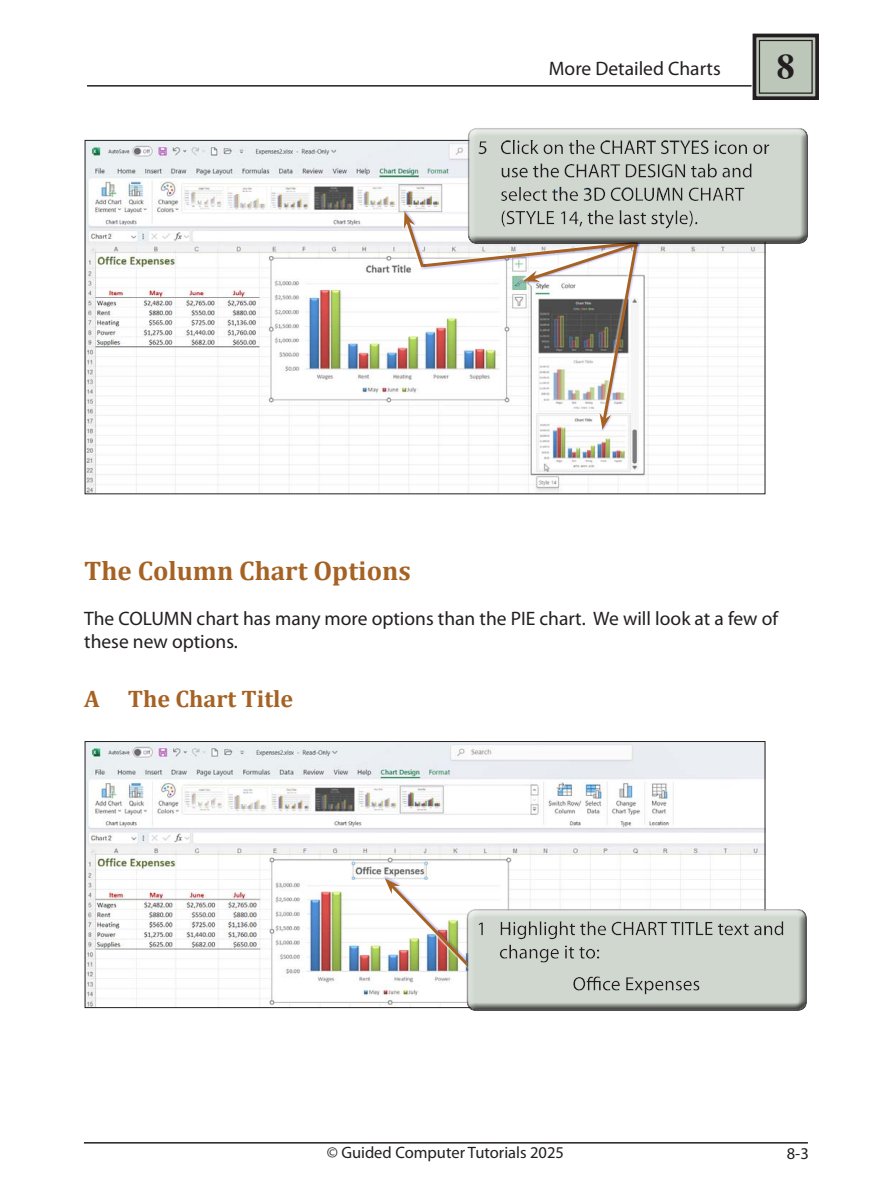
<style>
.page{position:relative;width:893px;height:1191px;background:#fff}
.page>*{position:absolute;margin:0;border:0;box-sizing:border-box;transform-origin:0 0}
.Index_section{font:700 36px "Times";color:#231f20}
.Sub-Head{font:700 27px "Cambria";color:#a66223}
.Sub-Head_point{font:700 24px "Cambria";color:#a66223}
.Paragraph{font:19.5px/23.4px "Myriad Pro";color:#231f20}
.Body{font:19.5px "Myriad Pro";color:#231f20}
.Body-2{font:16.5px "Myriad Pro";color:#231f20}
</style>
<div class="page">
<hr style="left:84px;top:1142px;width:724px;height:1px;background:#231f20">
<hr style="left:87px;top:85px;width:665px;height:2px;background:#231f20">
<svg style="left:751px;top:33px;width:68px;height:67px;background:#9ba299"></svg>
<div style="left:759px;top:40px;width:54px;height:54px;border:1px solid #231f20"></div>
<img style="left:87px;top:142px;width:676px;height:350px">
<img style="left:87px;top:743px;width:676px;height:263px">
<div style="left:383px;top:875px;width:89px;height:91px;background:#00f;opacity:.18"></div>
<svg style="left:385px;top:878px;width:381px;height:131px"></svg>
<div style="left:466px;top:908px;width:341px;height:97px;background:#bcbbbc"></div>
<div style="left:466px;top:910px;width:341px;height:103px;background:#231f20;opacity:.75"></div>
<div style="left:402px;top:211px;width:24px;height:58px;background:#e0e0e0"></div>
<div style="left:402px;top:209px;width:24px;height:58px;background:#00f;opacity:.18"></div>
<svg style="left:404px;top:128px;width:404px;height:301px"></svg>
<p class="Body" style="left:549px;top:57px;width:173px">More Detailed Charts</p>
<p class="Index_section" style="left:777px;top:33px;width:19px">8</p>
<p class="Sub-Head" style="left:84px;top:551px;width:328px">The Column Chart Options</p>
<p class="Paragraph" style="left:84px;top:606px;width:695px">The COLUMN chart has many more options than the PIE chart. We will look at a few of these new options.</p>
<p class="Sub-Head_point" style="left:84px;top:681px;width:210px">A The Chart Title</p>
<p class="Body-2" style="left:327px;top:1142px;width:239px">© Guided Computer Tutorials 2025</p>
<p class="Body-2" style="left:787px;top:1143px;width:23px">8-3</p>
</div>
